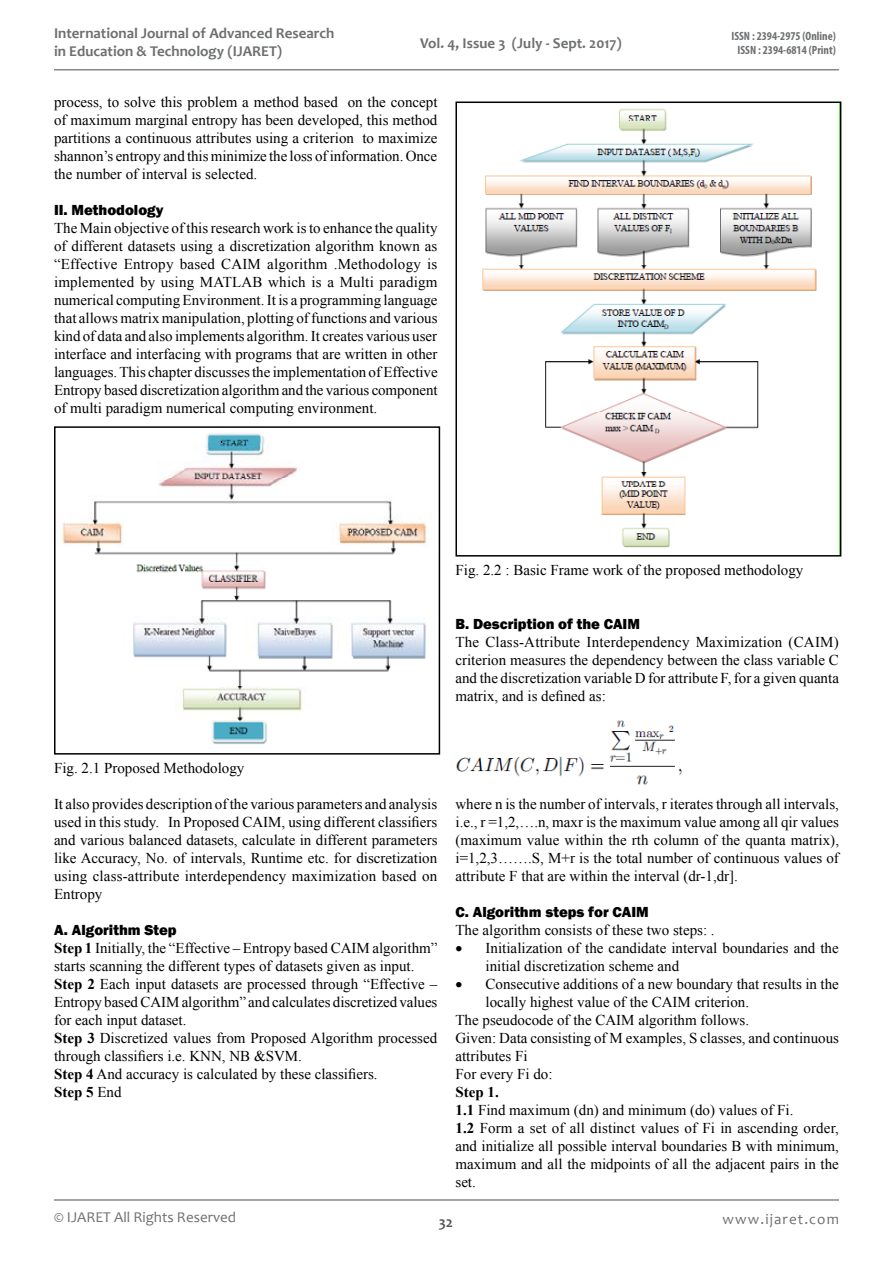
<style>
.page{position:relative;width:893px;height:1263px;background:#fff}
.page>*{position:absolute;margin:0;border:0;box-sizing:border-box;transform-origin:0 0}
.t1{font:15px/18px "Times New Roman";color:#000;text-align:justify}
.t2{font:700 15px/18px "Candara";color:#6d6f71}
.t3{font:800 15px "Franklin Gothic";color:#000}
.t4{font:15px "Candara";color:#6d6f71}
.t5{font:15px "Candara";letter-spacing:.075em;color:#6d6f71}
.t6{font:700 15px "Candara";color:#58595b}
.t7{font:700 condensed 12px/14.4px "Myriad Pro";color:#6d6f71;text-align:center}
.s1{font-weight:700}
</style>
<div class="page">
<hr style="left:54px;top:1199px;width:785px;height:2px;background:#86888b">
<hr style="left:54px;top:69px;width:785px;height:2px;background:#86888b">
<img style="left:61px;top:433px;width:366px;height:311px">
<div style="left:54px;top:426px;width:386px;height:329px;border:2px solid #000"></div>
<img style="left:482px;top:108px;width:335px;height:440px">
<div style="left:455px;top:102px;width:386px;height:454px;border:2px solid #000"></div>
<img style="left:456px;top:720px;width:226px;height:65px">
<p class="t2" style="left:54px;top:24px;width:282px">International Journal of Advanced Research in Education &amp; Technology (IJARET)</p>
<p class="t2" style="left:420px;top:34px;width:203px">Vol. 4, Issue 3 (July - Sept. 2017)</p>
<p class="t7" style="left:731px;top:28px;width:106px">ISSN : 2394-2975 (Online)<br>ISSN : 2394-6814 (Print)</p>
<p class="t1" style="left:54px;top:92px;width:385px">process, to solve this problem a method based on the concept of maximum marginal entropy has been developed, this method partitions a continuous attributes using a criterion to maximize shannon’s entropy and this minimize the loss of information. Once the number of interval is selected.</p>
<p class="t3" style="left:54px;top:200px;width:111px">II. Methodology</p>
<p class="t1" style="left:54px;top:218px;width:385px">The Main objective of this research work is to enhance the quality of different datasets using a discretization algorithm known as “Effective Entropy based CAIM algorithm .Methodology is implemented by using MATLAB which is a Multi paradigm numerical computing Environment. It is a programming language that allows matrix manipulation, plotting of functions and various kind of data and also implements algorithm. It creates various user interface and interfacing with programs that are written in other languages. This chapter discusses the implementation of Effective Entropy based discretization algorithm and the various component of multi paradigm numerical computing environment.</p>
<p class="t1" style="left:455px;top:560px;width:349px">Fig. 2.2 : Basic Frame work of the proposed methodology</p>
<p class="t3" style="left:455px;top:614px;width:186px">B. Description of the CAIM</p>
<p class="t1" style="left:455px;top:632px;width:385px">The Class-Attribute Interdependency Maximization (CAIM) criterion measures the dependency between the class variable C and the discretization variable D for attribute F, for a given quanta matrix, and is defined as:</p>
<p class="t1" style="left:54px;top:758px;width:192px">Fig. 2.1 Proposed Methodology</p>
<p class="t1" style="left:54px;top:794px;width:385px">It also provides description of the various parameters and analysis used in this study. In Proposed CAIM, using different classifiers and various balanced datasets, calculate in different parameters like Accuracy, No. of intervals, Runtime etc. for discretization using class-attribute interdependency maximization based on Entropy</p>
<p class="t3" style="left:54px;top:920px;width:124px">A. Algorithm Step</p>
<p class="t1" style="left:54px;top:938px;width:385px;text-align:left"><span class="s1">Step 1</span> Initially, the “Effective – Entropy based CAIM algorithm” starts scanning the different types of datasets given as input.<br><span class="s1">Step 2</span> Each input datasets are processed through “Effective – Entropy based CAIM algorithm” and calculates discretized values for each input dataset.<br><span class="s1">Step 3</span> Discretized values from Proposed Algorithm processed through classifiers i.e. KNN, NB &amp;SVM.<br><span class="s1">Step 4</span> And accuracy is calculated by these classifiers.<br><span class="s1">Step 5</span> End</p>
<p class="t1" style="left:455px;top:794px;width:385px">where n is the number of intervals, r iterates through all intervals, i.e., r =1,2,….n, maxr is the maximum value among all qir values (maximum value within the rth column of the quanta matrix), i=1,2,3…….S, M+r is the total number of continuous values of attribute F that are within the interval (dr-1,dr].</p>
<p class="t3" style="left:455px;top:902px;width:195px">C. Algorithm steps for CAIM</p>
<p class="t1" style="left:455px;top:920px;width:261px">The algorithm consists of these two steps: .</p>
<p class="t1" style="left:485px;top:938px;width:355px;text-indent:-30px">• Initialization of the candidate interval boundaries and the initial discretization scheme and</p>
<p class="t1" style="left:455px;top:974px;width:385px">• Consecutive additions of a new boundary that results in the</p>
<p class="t1" style="left:485px;top:992px;width:265px">locally highest value of the CAIM criterion.</p>
<p class="t1" style="left:455px;top:1010px;width:295px">The pseudocode of the CAIM algorithm follows.</p>
<p class="t1" style="left:455px;top:1028px;width:385px">Given: Data consisting of M examples, S classes, and continuous</p>
<p class="t1" style="left:455px;top:1046px;width:74px">attributes Fi</p>
<p class="t1" style="left:455px;top:1064px;width:99px">For every Fi do:</p>
<p class="t1" style="left:455px;top:1082px;width:385px;text-align:left"><span class="s1">Step 1.<br>1.1</span> Find maximum (dn) and minimum (do) values of Fi.<br><span class="s1">1.2</span> Form a set of all distinct values of Fi in ascending order, and initialize all possible interval boundaries B with minimum, maximum and all the midpoints of all the adjacent pairs in the set.</p>
<p class="t4" style="left:54px;top:1207px;width:184px">© IJARET All Rights Reserved</p>
<p class="t5" style="left:723px;top:1210px;width:118px">www.ijaret.com</p>
<p class="t6" style="left:439px;top:1213px;width:16px">32</p>
</div>
